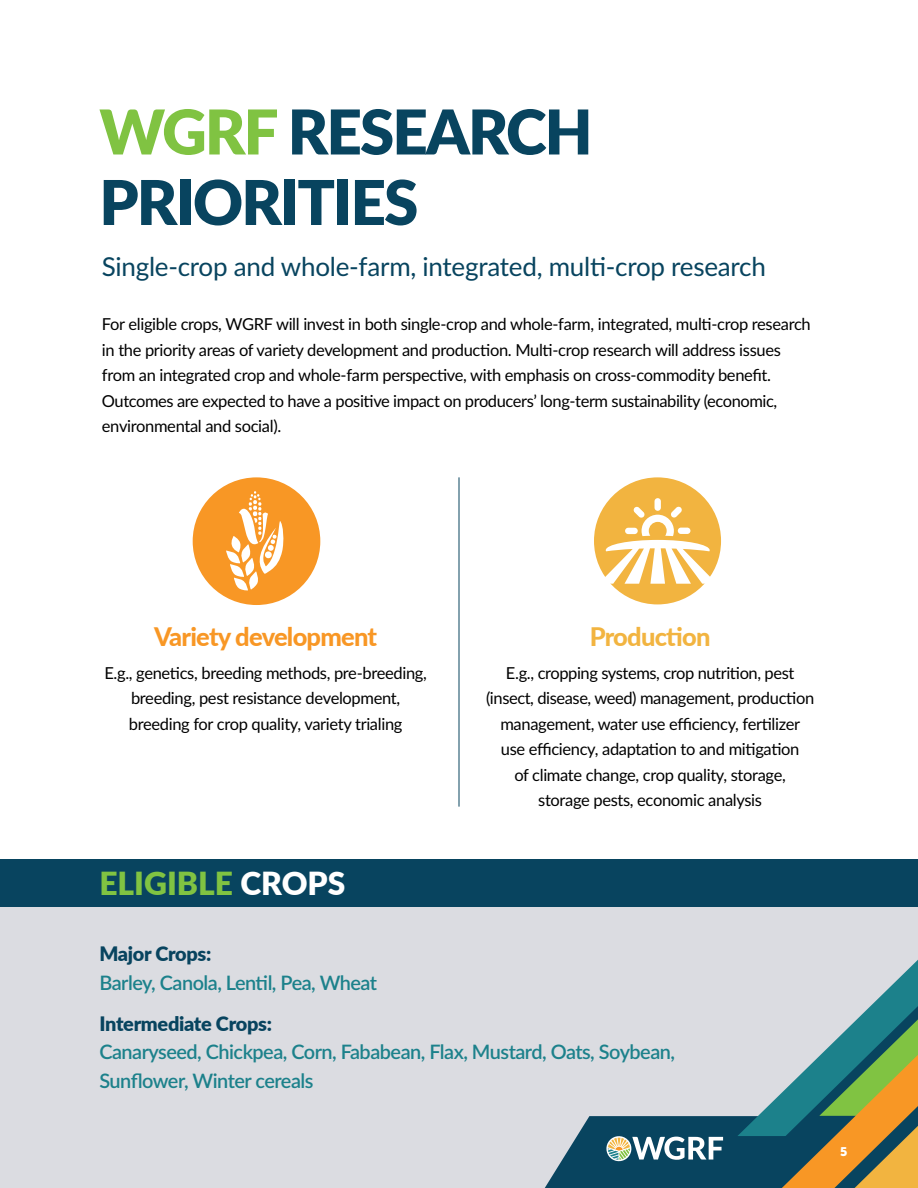
<style>
.page{position:relative;width:918px;height:1188px;background:#fff}
.page>*{position:absolute;margin:0;border:0;box-sizing:border-box;transform-origin:0 0}
.t1{font:900 61.8px/70.5px "Lato";letter-spacing:-.03em;color:#08445f}
.NEW_CALLOUT{font:900 31.8px "Lato";color:#80c342}
.t2{font:25.95px "Lato";letter-spacing:-.01em;color:#08445f}
.BODY{font:800 25.5px "Lato";letter-spacing:-.03em;color:#f89725}
.BODY-2{font:800 25.5px "Lato";letter-spacing:-.03em;color:#f2b440}
.NEW_CALLOUT-2{font:600 19.95px/28.2px "Lato";letter-spacing:-.025em;color:#1c818b}
.NEW_CALLOUT-3{font:900 19.95px "Lato";letter-spacing:-.015em;color:#08445f}
.First_paragraph{font:16.5px/25.5px "Lato";letter-spacing:-.02em;color:#000}
.BODY-3{font:16.5px/25.5px "Lato";letter-spacing:-.02em;color:#000;text-align:center}
.t3{font:12.45px "Museo Sans 900";color:#fff}
.s1{color:#80c342}
.s2{color:#fff}
</style>
<div class="page">
<div style="left:0;top:904px;width:918px;height:284px;background:#dbdce1"></div>
<div style="left:0;top:859px;width:918px;height:47px;background:#08445f"></div>
<div style="left:193px;top:477px;width:127px;height:128px;background:#f89725;border-radius:50%"></div>
<svg style="left:226px;top:491px;width:58px;height:100px"></svg>
<div style="left:594px;top:477px;width:127px;height:127px;background:#f2b440;border-radius:50%"></div>
<div style="left:655px;top:498px;width:6px;height:13px;background:#fff;border-radius:3px"></div>
<svg style="left:599px;top:506px;width:118px;height:78px"></svg>
<hr style="left:459px;top:477px;width:1px;height:330px;background:#08445f">
<svg style="left:545px;top:906px;width:373px;height:282px"></svg>
<p class="t1" style="left:99px;top:94px;width:495px"><span class="s1">WGRF</span> RESEARCH<br>PRIORITIES</p>
<p class="t2" style="left:102px;top:248px;width:666px">Single-crop and whole-farm, integrated, multi-crop research</p>
<p class="First_paragraph" style="left:102px;top:311px;width:710px">For eligible crops, WGRF will invest in both single-crop and whole-farm, integrated, multi-crop research in the priority areas of variety development and production. Multi-crop research will address issues from an integrated crop and whole-farm perspective, with emphasis on cross-commodity benefit.<br>Outcomes are expected to have a positive impact on producers’ long-term sustainability (economic, environmental and social).</p>
<p class="BODY" style="left:154px;top:618px;width:225px">Variety development</p>
<p class="BODY-3" style="left:104px;top:659px;width:324px">E.g., genetics, breeding methods, pre-breeding, breeding, pest resistance development, breeding for crop quality, variety trialing</p>
<p class="NEW_CALLOUT" style="left:99px;top:859px;width:248px">ELIGIBLE <span class="s2">CROPS</span></p>
<p class="BODY-2" style="left:590px;top:618px;width:122px">Production</p>
<p class="BODY-3" style="left:486px;top:659px;width:330px">E.g., cropping systems, crop nutrition, pest (insect, disease, weed) management, production management, water use efficiency, fertilizer<br>use efficiency, adaptation to and mitigation<br>of climate change, crop quality, storage,<br>storage pests, economic analysis</p>
<p class="NEW_CALLOUT-3" style="left:99px;top:939px;width:114px">Major Crops:</p>
<p class="NEW_CALLOUT-2" style="left:99px;top:967px;width:279px">Barley, Canola, Lentil, Pea, Wheat</p>
<p class="NEW_CALLOUT-3" style="left:99px;top:1009px;width:174px">Intermediate Crops:</p>
<p class="NEW_CALLOUT-2" style="left:99px;top:1037px;width:577px">Canaryseed, Chickpea, Corn, Fababean, Flax, Mustard, Oats, Soybean,<br>Sunflower, Winter cereals</p>
<p class="t3" style="left:840px;top:1145px;width:9px">5</p>
</div>
